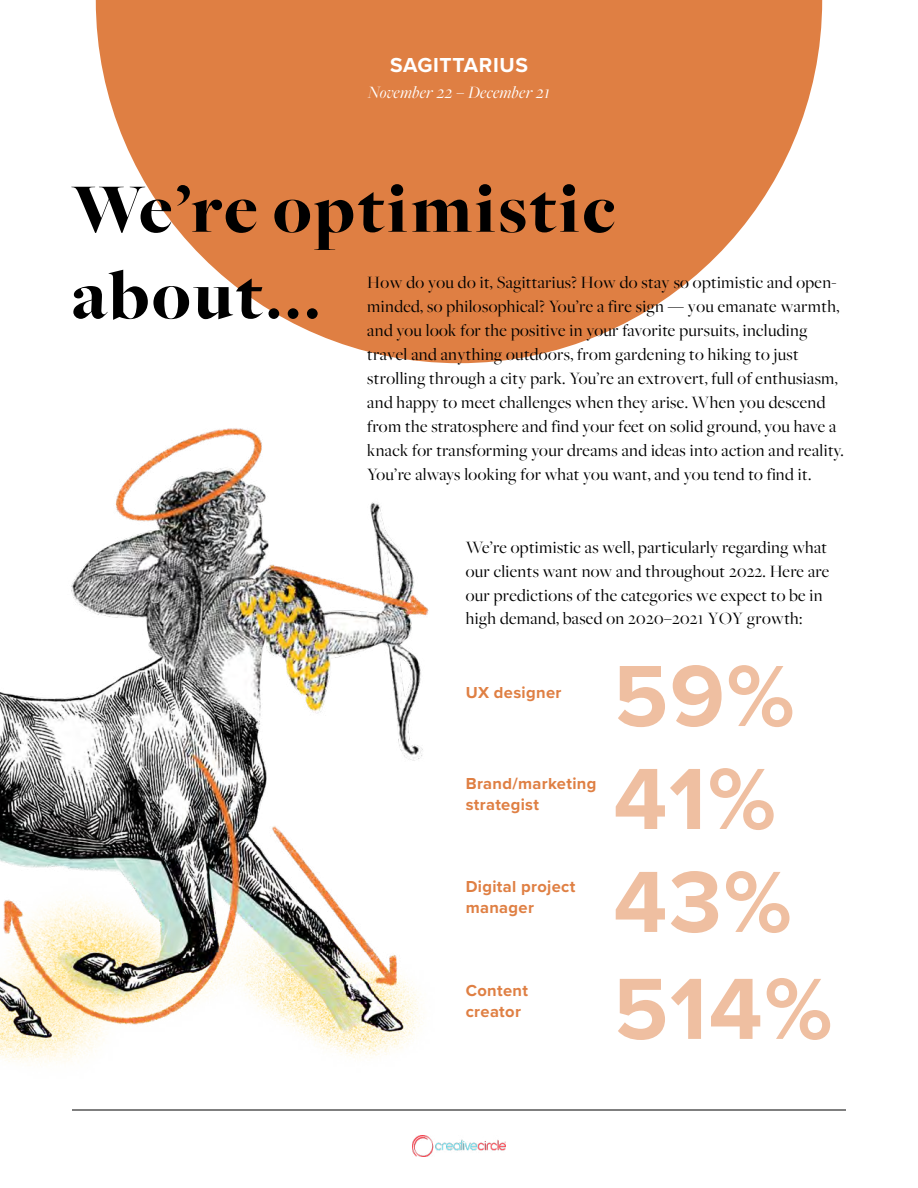
<style>
.page{position:relative;width:918px;height:1188px;background:#fff}
.page>*{position:absolute;margin:0;border:0;box-sizing:border-box;transform-origin:0 0}
.t1{font:700 90px/104.2px "Proxima Nova";letter-spacing:.02em;color:#efbfa1}
.t2{font:900 72px/86.4px "Freight Big";letter-spacing:.04em;color:#000}
.t3{font:700 21px "Proxima Nova";letter-spacing:.03em;color:#fff}
.t4{font:18px/24px "Freight Big Pro";letter-spacing:.02em;color:#000}
.t5{font:italic 18px "Freight Big Pro";letter-spacing:.02em;color:#fff}
.t6{font:700 16.5px/21px "Proxima Nova";letter-spacing:.02em;color:#df7f43}
</style>
<div class="page">
<div style="left:96px;top:0;width:726px;height:31px;background:#df7f43"></div>
<img style="left:0;top:31px;width:846px;height:1126px">
<img style="left:412px;top:1136px;width:94px;height:20px">
<hr style="left:72px;top:1110px;width:774px;height:1px;background:#000">
<p class="t3" style="left:390px;top:49px;width:139px">SAGITTARIUS</p>
<p class="t5" style="left:368px;top:81px;width:184px">November 22 – December 21</p>
<h2 class="t2" style="left:72px;top:168px;width:545px">We’re optimistic about...</h2>
<p class="t4" style="left:367px;top:270px;width:478px">How do you do it, Sagittarius? How do stay so optimistic and open&shy;minded, so philosophical? You’re a fire sign — you emanate warmth, and you look for the positive in your favorite pursuits, including travel and anything outdoors, from gardening to hiking to just strolling through a city park. You’re an extrovert, full of enthusiasm, and happy to meet challenges when they arise. When you descend from the stratosphere and find your feet on solid ground, you have a knack for transforming your dreams and ideas into action and reality.<br>You’re always looking for what you want, and you tend to find it.</p>
<p class="t4" style="left:466px;top:535px;width:365px">We’re optimistic as well, particularly regarding what our clients want now and throughout 2022. Here are our predictions of the categories we expect to be in high demand, based on 2020–2021 YOY growth:</p>
<h1 class="t1" style="left:613px;top:642px;width:220px">59%<br>41%<br>43%<br>514%</h1>
<p class="t6" style="left:466px;top:681px;width:97px">UX designer</p>
<p class="t6" style="left:466px;top:773px;width:132px">Brand/marketing strategist</p>
<p class="t6" style="left:466px;top:876px;width:111px">Digital project manager</p>
<p class="t6" style="left:466px;top:980px;width:64px">Content creator</p>
</div>
